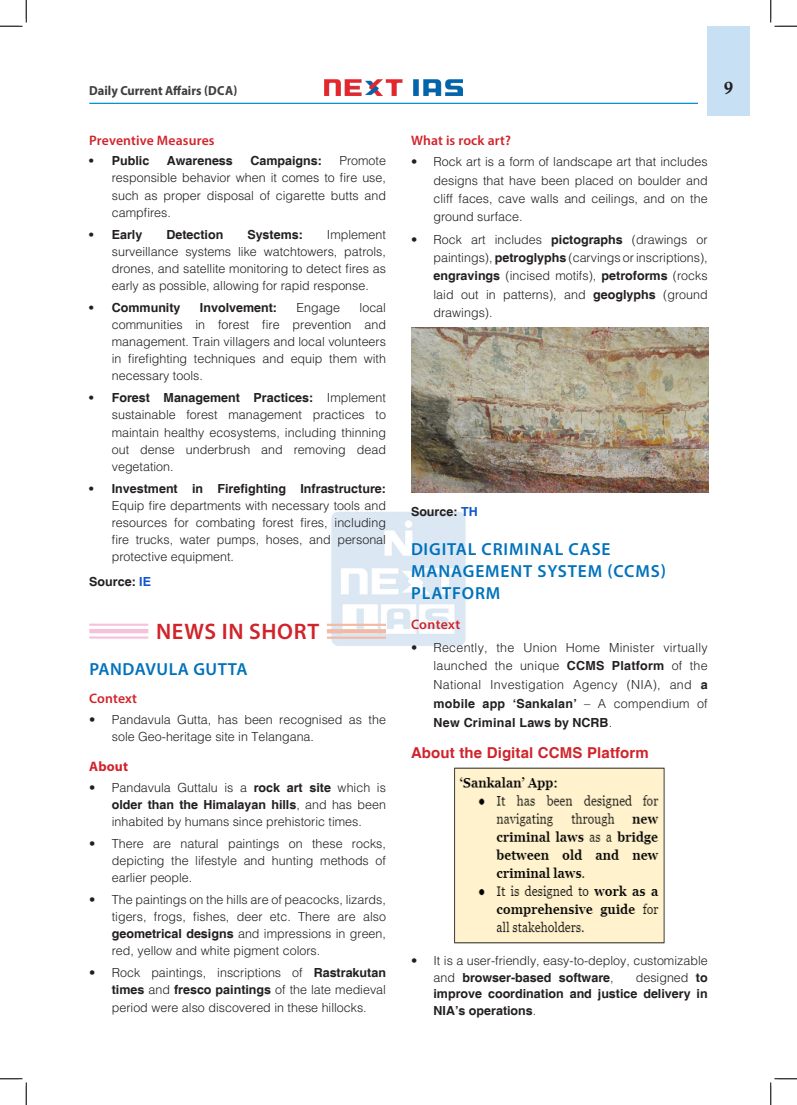
<style>
.page{position:relative;width:797px;height:1105px;background:#fff}
.page>*{position:absolute;margin:0;border:0;box-sizing:border-box;transform-origin:0 0}
.News_In_Short__headi{font:600 22.5px "Myriad Pro";letter-spacing:.03em;color:#d1232a}
.H-1{font:600 17.5px/22px "Myriad Pro";letter-spacing:.05em;color:#0072bc}
.H-1-2{font:600 17.5px "Myriad Pro";letter-spacing:.03em;color:#0072bc}
.t1{font:17.5px "Calis MT Bol";color:#231f20}
.H-2{font:700 15px "Helvetica";letter-spacing:.01em;color:#d1232a}
.H-2-2{font:600 13.75px "Myriad Pro";letter-spacing:.01em;color:#d1232a}
.H-2-3{font:700 13.75px "Myriad Pro";letter-spacing:.01em;color:#d1232a}
.t2{font:700 13.12px "Myriad Pro";color:#3e3e3f;scale:.95 1}
.t3{font:300 12.5px/17.1px "Helvetica";color:#231f20;text-align:justify}
.body{font:700 12.5px/16.9px "Helvetica";color:#231f20;text-align:justify}
.s1{font-weight:700}
.s2{color:#15c}
.s3{font-weight:300}
</style>
<div class="page">
<div style="left:707px;top:26px;width:43px;height:89px;background:#c7e0f3"></div>
<img style="left:325px;top:80px;width:137px;height:15px">
<hr style="left:89px;top:103px;width:609px;height:1px;background:#008fd5">
<img style="left:327px;top:511px;width:139px;height:135px">
<hr style="left:327px;top:624px;width:59px;height:2px;background:#f0baa6">
<hr style="left:327px;top:629px;width:59px;height:4px;background:#f0baa6">
<hr style="left:327px;top:637px;width:59px;height:2px;background:#f0baa6">
<hr style="left:89px;top:624px;width:59px;height:2px;background:#f7c1d9">
<hr style="left:89px;top:629px;width:59px;height:4px;background:#f7c1d9">
<hr style="left:89px;top:636px;width:59px;height:3px;background:#f7c1d9">
<img style="left:411px;top:327px;width:297px;height:165px">
<img style="left:454px;top:767px;width:211px;height:177px">
<svg style="left:0;top:0;width:27px;height:27px"></svg>
<svg style="left:0;top:1078px;width:27px;height:27px"></svg>
<svg style="left:770px;top:0;width:27px;height:27px"></svg>
<svg style="left:770px;top:1078px;width:27px;height:27px"></svg>
<p class="t2" style="left:89px;top:82px;width:157px">Daily Current Affairs (DCA)</p>
<h2 class="t1" style="left:724px;top:78px;width:10px">9</h2>
<p class="H-2-2" style="left:89px;top:131px;width:127px">Preventive Measures</p>
<p class="body" style="left:89px;top:153px;width:62px">• Public</p>
<p class="body" style="left:167px;top:153px;width:67px">Awareness</p>
<p class="body" style="left:250px;top:153px;width:73px">Campaigns:</p>
<p class="H-2-2" style="left:411px;top:131px;width:102px">What is rock art?</p>
<p class="t3" style="left:433px;top:153px;width:276px;line-height:18.1px;text-indent:-22px">• Rock art is a form of landscape art that includes designs that have been placed on boulder and cliff faces, cave walls and ceilings, and on the ground surface.</p>
<p class="t3" style="left:433px;top:230px;width:276px;line-height:18.1px;text-indent:-22px">• Rock art includes <span class="s1">pictographs</span> (drawings or paintings), <span class="s1">petroglyphs</span> (carvings or inscriptions), <span class="s1">engravings</span> (incised motifs), <span class="s1">petroforms</span> (rocks laid out in patterns), and <span class="s1">geoglyphs</span> (ground drawings).</p>
<p class="t3" style="left:112px;top:152px;width:276px;text-indent:228px">Promote responsible behavior when it comes to fire use, such as proper disposal of cigarette butts and campfires.</p>
<p class="body" style="left:89px;top:226px;width:55px">• Early</p>
<p class="body" style="left:166px;top:226px;width:58px">Detection</p>
<p class="body" style="left:247px;top:226px;width:57px">Systems:</p>
<p class="t3" style="left:112px;top:225px;width:276px;text-indent:215px">Implement surveillance systems like watchtowers, patrols, drones, and satellite monitoring to detect fires as early as possible, allowing for rapid response.</p>
<p class="body" style="left:89px;top:300px;width:93px">• Community</p>
<p class="body" style="left:200px;top:300px;width:79px">Involvement:</p>
<p class="t3" style="left:296px;top:299px;width:45px">Engage</p>
<p class="t3" style="left:112px;top:299px;width:276px;text-indent:248px">local communities in forest fire prevention and management. Train villagers and local volunteers in firefighting techniques and equip them with necessary tools.</p>
<p class="t3" style="left:112px;top:389px;width:276px;text-indent:-22px"><span class="s1">• Forest Management Practices:</span> Implement sustainable forest management practices to maintain healthy ecosystems, including thinning out dense underbrush and removing dead vegetation.</p>
<p class="t3" style="left:112px;top:479px;width:276px;text-indent:-22px"><span class="s1">• Investment in Firefighting Infrastructure:<br></span>Equip fire departments with necessary tools and resources for combating forest fires, including fire trucks, water pumps, hoses, and personal protective equipment.</p>
<p class="body" style="left:89px;top:573px;width:63px">Source: <span class="s2">IE</span></p>
<p class="News_In_Short__headi" style="left:156px;top:617px;width:165px">NEWS IN SHORT</p>
<p class="H-1-2" style="left:89px;top:658px;width:159px">PANDAVULA GUTTA</p>
<p class="H-2-2" style="left:89px;top:690px;width:49px">Context</p>
<p class="t3" style="left:112px;top:710px;width:276px;text-indent:-22px">• Pandavula Gutta, has been recognised as the sole Geo-heritage site in Telangana.</p>
<p class="H-2-3" style="left:89px;top:757px;width:40px">About</p>
<p class="t3" style="left:112px;top:778px;width:276px;text-indent:-22px">• Pandavula Guttalu is a <span class="s1">rock art site</span> which is <span class="s1">older than the Himalayan hills</span>, and has been inhabited by humans since prehistoric times.</p>
<p class="t3" style="left:112px;top:834px;width:276px;text-indent:-22px">• There are natural paintings on these rocks, depicting the lifestyle and hunting methods of earlier people.</p>
<p class="t3" style="left:112px;top:891px;width:276px;text-indent:-22px">• The paintings on the hills are of peacocks, lizards, tigers, frogs, fishes, deer etc. There are also <span class="s1">geometrical designs</span> and impressions in green, red, yellow and white pigment colors.</p>
<p class="t3" style="left:112px;top:964px;width:276px;text-indent:-22px">• Rock paintings, inscriptions of <span class="s1">Rastrakutan times</span> and <span class="s1">fresco paintings</span> of the late medieval period were also discovered in these hillocks.</p>
<p class="body" style="left:411px;top:503px;width:68px">Source: <span class="s2">TH</span></p>
<p class="H-1" style="left:411px;top:538px;width:256px">DIGITAL CRIMINAL CASE<br>MANAGEMENT SYSTEM (CCMS)<br>PLATFORM</p>
<p class="H-2-2" style="left:411px;top:616px;width:51px">Context</p>
<p class="t3" style="left:433px;top:637px;width:276px;line-height:18.8px;text-indent:-22px">• Recently, the Union Home Minister virtually launched the unique <span class="s1">CCMS Platform</span> of the National Investigation Agency (NIA), and <span class="s1">a mobile app ‘Sankalan’</span> – A compendium of <span class="s1">New Criminal Laws by NCRB</span>.</p>
<p class="H-2" style="left:411px;top:743px;width:239px">About the Digital CCMS Platform</p>
<p class="t3" style="left:433px;top:951px;width:276px;text-indent:-22px">• It is a user-friendly, easy-to-deploy, customizable and <span class="s1">browser-based software</span>,</p>
<p class="body" style="left:433px;top:969px;width:276px;text-indent:202px"><span class="s3">designed</span> to improve coordination and justice delivery in NIA’s operations<span class="s3">.</span></p>
</div>
